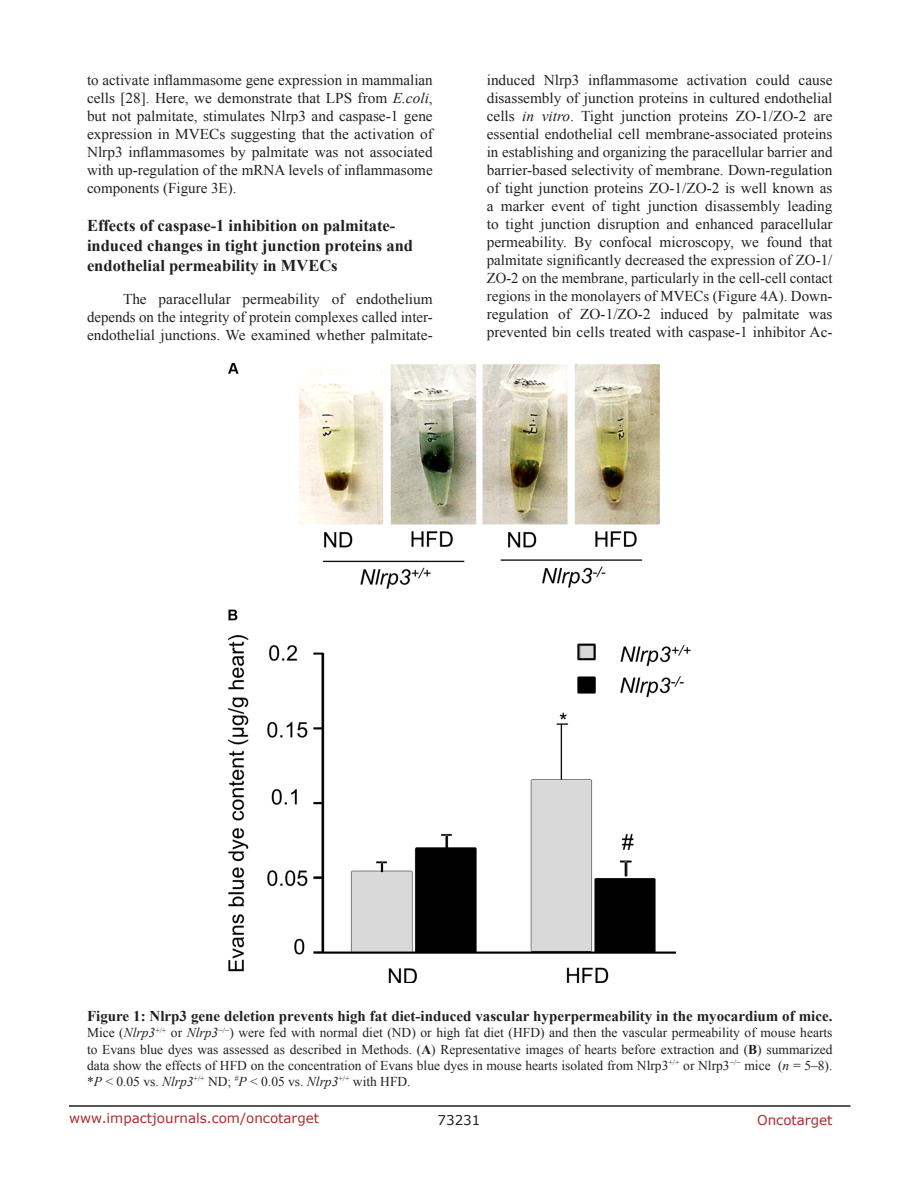
<style>
.page{position:relative;width:918px;height:1188px;background:#fff}
.page>*{position:absolute;margin:0;border:0;box-sizing:border-box;transform-origin:0 0}
.SubHeading_middle{font:700 16.5px/19.8px "Times New Roman";color:#231f20}
.BodyText{font:15px/18px "Times New Roman";color:#231f20;text-align:justify}
.FigureText{font:700 15px "Times New Roman";color:#231f20}
.FigureText-2{font:13.5px/16.2px "Times New Roman";color:#231f20;text-align:justify}
.t1{font:13.5px "Verdana";color:#ac2b31}
.t2{font:13.5px "Verdana";color:#231f20}
.s1{font-style:italic}
.s2{font-weight:700}
</style>
<div class="page">
<hr style="left:69px;top:1105px;width:781px;height:2px;background:#231f20">
<img style="left:229px;top:363px;width:462px;height:620px">
<p class="BodyText" style="left:87px;top:71px;width:347px">to activate inflammasome gene expression in mammalian cells [28]. Here, we demonstrate that LPS from <span class="s1">E.coli</span>, but not palmitate, stimulates Nlrp3 and caspase-1 gene expression in MVECs suggesting that the activation of Nlrp3 inflammasomes by palmitate was not associated with up-regulation of the mRNA levels of inflammasome components (Figure 3E).</p>
<p class="SubHeading_middle" style="left:87px;top:215px;width:328px">Effects of caspase-1 inhibition on palmitate&shy;induced changes in tight junction proteins and endothelial permeability in MVECs</p>
<p class="BodyText" style="left:87px;top:290px;width:347px;text-indent:36px">The paracellular permeability of endothelium depends on the integrity of protein complexes called inter&shy;endothelial junctions. We examined whether palmitate-</p>
<p class="BodyText" style="left:487px;top:71px;width:347px">induced Nlrp3 inflammasome activation could cause disassembly of junction proteins in cultured endothelial cells <span class="s1">in vitro</span>. Tight junction proteins ZO-1/ZO-2 are essential endothelial cell membrane-associated proteins in establishing and organizing the paracellular barrier and barrier-based selectivity of membrane. Down-regulation of tight junction proteins ZO-1/ZO-2 is well known as a marker event of tight junction disassembly leading to tight junction disruption and enhanced paracellular permeability. By confocal microscopy, we found that palmitate significantly decreased the expression of ZO-1/ ZO-2 on the membrane, particularly in the cell-cell contact regions in the monolayers of MVECs (Figure 4A). Down&shy;regulation of ZO-1/ZO-2 induced by palmitate was prevented bin cells treated with caspase-1 inhibitor Ac-</p>
<p class="FigureText" style="left:87px;top:1006px;width:747px">Figure 1: Nlrp3 gene deletion prevents high fat diet-induced vascular hyperpermeability in the myocardium of mice.</p>
<p class="FigureText-2" style="left:87px;top:1025px;width:747px">Mice (<span class="s1">Nlrp3</span><sup>+/+</sup> or <span class="s1">Nlrp3</span><sup>−/−</sup>) were fed with normal diet (ND) or high fat diet (HFD) and then the vascular permeability of mouse hearts to Evans blue dyes was assessed as described in Methods. (<span class="s2">A</span>) Representative images of hearts before extraction and (<span class="s2">B</span>) summarized data show the effects of HFD on the concentration of Evans blue dyes in mouse hearts isolated from Nlrp3<sup>+/+</sup> or Nlrp3<sup>−/−</sup> mice (<span class="s1">n</span> = 5–8). *<span class="s1">P</span> &lt; 0.05 vs. <span class="s1">Nlrp3</span><sup>+/+</sup> ND; <sup>#</sup><span class="s1">P</span> &lt; 0.05 vs. <span class="s1">Nlrp3</span><sup>+/+</sup> with HFD.</p>
<p class="t1" style="left:69px;top:1109px;width:252px">www.impactjournals.com/oncotarget</p>
<p class="t2" style="left:438px;top:1111px;width:44px">73231</p>
<p class="t1" style="left:757px;top:1111px;width:77px">Oncotarget</p>
</div>
